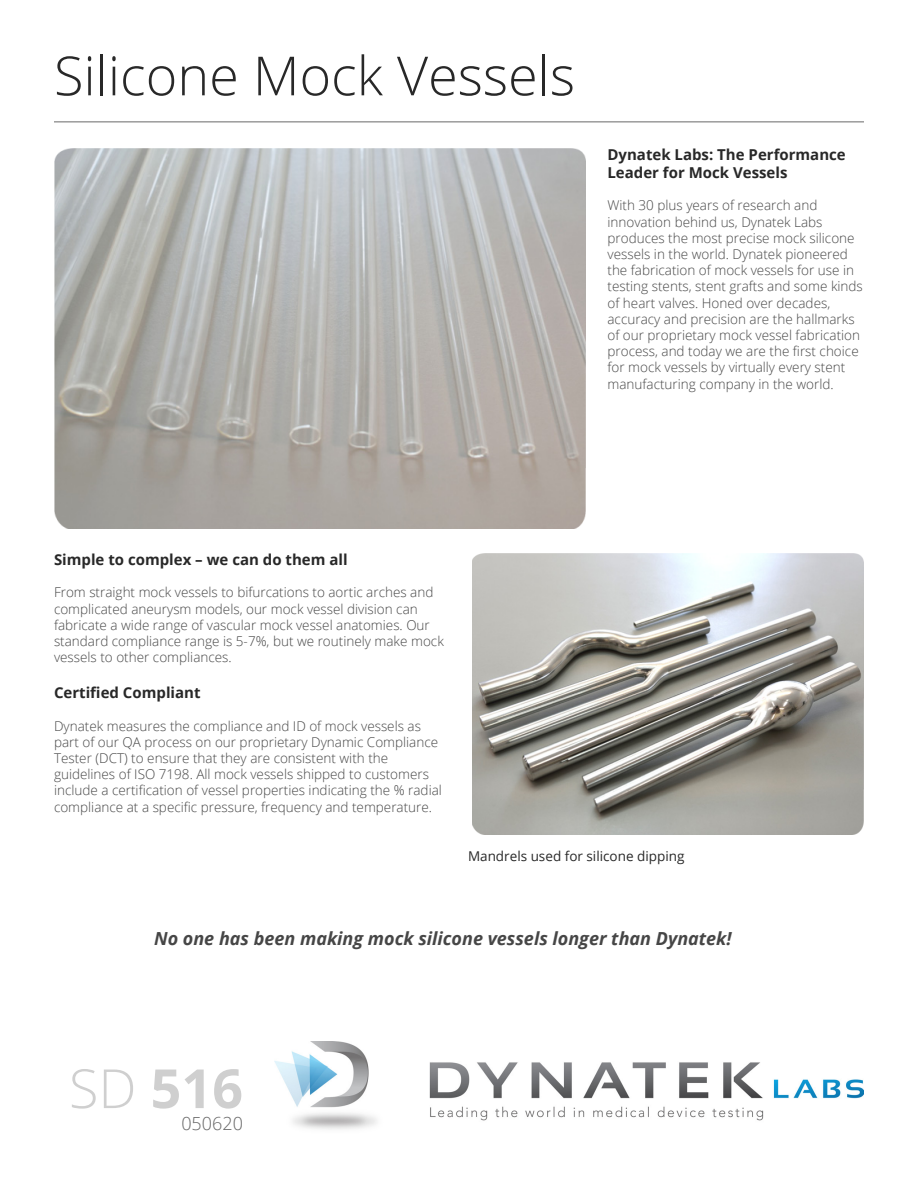
<style>
.page{position:relative;width:918px;height:1188px;background:#fff}
.page>*{position:absolute;margin:0;border:0;box-sizing:border-box;transform-origin:0 0}
.t1{font:300 54px "Open Sans";color:#282828}
.Open_Sans_Paragraph{font:700 54px "Open Sans";color:#cfcfcf}
.Open_Sans_Quote{font:italic 700 18px "Open Sans";color:#464646}
.Open_Sans_Paragraph-2{font:300 18px "Open Sans";color:#686868}
.Open_Sans_Paragraph-3{font:700 15px/18px "Open Sans";color:#282828}
.Open_Sans_Paragragh{font:700 15px "Open Sans";color:#282828}
.Open_Sans_Paragragh-2{font:300 13.5px/16.2px "Open Sans";color:#464646}
.Open_Sans_Paragragh-3{font:13.5px "Open Sans";color:#282828}
.s1{font-weight:300}
</style>
<div class="page">
<img style="left:275px;top:1042px;width:589px;height:88px">
<hr style="left:54px;top:122px;width:810px;height:1px;background:#686868">
<img style="left:54px;top:148px;width:532px;height:380px">
<img style="left:472px;top:554px;width:392px;height:281px">
<p class="t1" style="left:54px;top:39px;width:523px">Silicone Mock Vessels</p>
<p class="Open_Sans_Paragraph-3" style="left:608px;top:145px;width:240px">Dynatek Labs: The Performance<br>Leader for Mock Vessels</p>
<p class="Open_Sans_Paragragh-2" style="left:608px;top:197px;width:257px">With 30 plus years of research and innovation behind us, Dynatek Labs produces the most precise mock silicone vessels in the world. Dynatek pioneered the fabrication of mock vessels for use in testing stents, stent grafts and some kinds of heart valves. Honed over decades, accuracy and precision are the hallmarks of our proprietary mock vessel fabrication process, and today we are the first choice for mock vessels by virtually every stent manufacturing company in the world.</p>
<p class="Open_Sans_Paragraph-3" style="left:54px;top:550px;width:295px">Simple to complex – we can do them all</p>
<p class="Open_Sans_Paragragh-2" style="left:54px;top:584px;width:391px">From straight mock vessels to bifurcations to aortic arches and complicated aneurysm models, our mock vessel division can fabricate a wide range of vascular mock vessel anatomies. Our standard compliance range is 5-7%, but we routinely make mock vessels to other compliances.</p>
<p class="Open_Sans_Paragragh" style="left:54px;top:682px;width:148px">Certified Compliant</p>
<p class="Open_Sans_Paragragh-2" style="left:54px;top:717px;width:389px">Dynatek measures the compliance and ID of mock vessels as part of our QA process on our proprietary Dynamic Compliance Tester (DCT) to ensure that they are consistent with the guidelines of ISO 7198. All mock vessels shipped to customers include a certification of vessel properties indicating the % radial compliance at a specific pressure, frequency and temperature.</p>
<p class="Open_Sans_Paragragh-3" style="left:468px;top:847px;width:218px">Mandrels used for silicone dipping</p>
<p class="Open_Sans_Quote" style="left:154px;top:926px;width:579px">No one has been making mock silicone vessels longer than Dynatek!</p>
<p class="Open_Sans_Paragraph" style="left:69px;top:1050px;width:176px"><span class="s1">SD</span> 516</p>
<p class="Open_Sans_Paragraph-2" style="left:181px;top:1111px;width:63px">050620</p>
</div>
